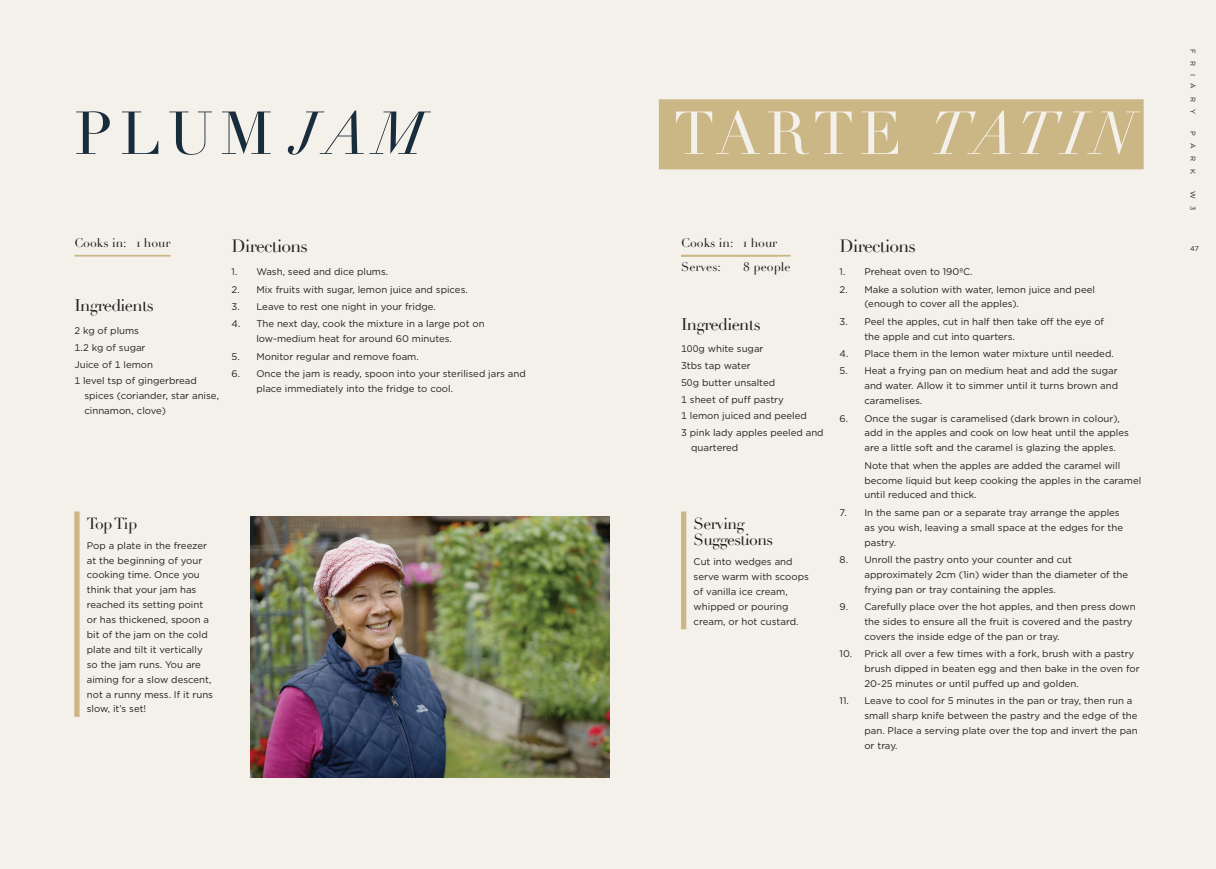
<style>
.page{position:relative;width:1216px;height:869px;background:#fff}
.page>*{position:absolute;margin:0;border:0;box-sizing:border-box;transform-origin:0 0}
.t1{font:59.5px "Didot";letter-spacing:.085em;color:#f4f0ea}
.t2{font:59.5px "Didot";color:#182c3b}
.t3{font:17.5px "Didot";letter-spacing:-.04em;color:#231f20}
.t4{font:16.62px "Didot";letter-spacing:-.04em;color:#231f20}
.t5{font:15.75px/16.6px "Didot";letter-spacing:-.04em;color:#231f20}
.t6{font:12.25px/23.4px "Didot";color:#231f20}
.t7{font:9.62px/14.9px "Gotham";color:#231f20}
.t8{font:7px "Gotham";letter-spacing:1.08em;color:#231f20}
.s1{font-style:italic}
</style>
<div class="page">
<div style="left:658px;top:0;width:557px;height:868px;background:#f4f0ea"></div>
<div style="left:0;top:0;width:658px;height:868px;background:#f4f0ea"></div>
<div style="left:659px;top:99px;width:484px;height:70px;background:#cbb686"></div>
<div style="left:681px;top:511px;width:5px;height:118px;background:#cbb686"></div>
<div style="left:74px;top:511px;width:6px;height:205px;background:#cbb686"></div>
<hr style="left:681px;top:255px;width:109px;height:1px;background:#cbb686">
<hr style="left:74px;top:255px;width:96px;height:1px;background:#cbb686">
<img style="left:251px;top:516px;width:358px;height:260px">
<h1 class="t2" style="left:74px;top:97px;width:353px">PLUM <span class="s1">JAM</span></h1>
<p class="t6" style="left:74px;top:232px;width:98px">Cooks in: 1 hour</p>
<h3 class="t4" style="left:74px;top:295px;width:81px">Ingredients</h3>
<p class="t7" style="left:74px;top:322px;width:124px;line-height:16.7px">2 kg of plums<br>1.2 kg of sugar<br>Juice of 1 lemon<br>1 level tsp of gingerbread</p>
<p class="t7" style="left:84px;top:388px;width:136px">spices (coriander, star anise, cinnamon, clove)</p>
<h2 class="t3" style="left:231px;top:236px;width:78px">Directions</h2>
<p class="t7" style="left:231px;top:264px;width:158px">1. Wash, seed and dice plums.</p>
<p class="t7" style="left:231px;top:281px;width:238px">2. Mix fruits with sugar, lemon juice and spices.</p>
<p class="t7" style="left:231px;top:299px;width:206px">3. Leave to rest one night in your fridge.</p>
<p class="t7" style="left:256px;top:316px;width:230px;text-indent:-25px">4. The next day, cook the mixture in a large pot on low-medium heat for around 60 minutes.</p>
<p class="t7" style="left:231px;top:348px;width:189px">5. Monitor regular and remove foam.</p>
<p class="t7" style="left:256px;top:365px;width:271px;text-indent:-25px">6. Once the jam is ready, spoon into your sterilised jars and place immediately into the fridge to cool.</p>
<h3 class="t5" style="left:87px;top:515px;width:52px">Top Tip</h3>
<p class="t7" style="left:87px;top:537px;width:128px">Pop a plate in the freezer at the beginning of your cooking time. Once you think that your jam has reached its setting point or has thickened, spoon a bit of the jam on the cold plate and tilt it vertically so the jam runs. You are aiming for a slow descent, not a runny mess. If it runs slow, it’s set!</p>
<h1 class="t1" style="left:673px;top:97px;width:462px">TARTE <span class="s1">TATIN</span></h1>
<p class="t6" style="left:681px;top:232px;width:98px">Cooks in: 1 hour<br>Serves:</p>
<p class="t6" style="left:743px;top:255px;width:49px">8 people</p>
<h3 class="t4" style="left:681px;top:314px;width:81px">Ingredients</h3>
<p class="t7" style="left:681px;top:340px;width:144px;line-height:16.7px">100g white sugar<br>3tbs tap water<br>50g butter unsalted<br>1 sheet of puff pastry<br>1 lemon juiced and peeled<br>3 pink lady apples peeled and</p>
<p class="t7" style="left:691px;top:440px;width:49px">quartered</p>
<h3 class="t5" style="left:693px;top:515px;width:81px">Serving<br>Suggestions</h3>
<p class="t7" style="left:693px;top:554px;width:117px">Cut into wedges and serve warm with scoops of vanilla ice cream, whipped or pouring cream, or hot custard.</p>
<h2 class="t3" style="left:839px;top:236px;width:78px">Directions</h2>
<p class="t7" style="left:839px;top:264px;width:134px">1. Preheat oven to 190ºC.</p>
<p class="t7" style="left:864px;top:281px;width:232px;text-indent:-25px">2. Make a solution with water, lemon juice and peel (enough to cover all the apples).</p>
<p class="t7" style="left:864px;top:313px;width:241px;text-indent:-25px">3. Peel the apples, cut in half then take off the eye of the apple and cut into quarters.</p>
<p class="t7" style="left:839px;top:346px;width:276px">4. Place them in the lemon water mixture until needed.</p>
<p class="t7" style="left:864px;top:363px;width:255px;text-align:justify;text-indent:-25px">5. Heat a frying pan on medium heat and add the sugar and water. Allow it to simmer until it turns brown and caramelises.</p>
<p class="t7" style="left:864px;top:410px;width:266px;text-indent:-25px">6. Once the sugar is caramelised (dark brown in colour), add in the apples and cook on low heat until the apples are a little soft and the caramel is glazing the apples.</p>
<p class="t7" style="left:864px;top:457px;width:278px">Note that when the apples are added the caramel will become liquid but keep cooking the apples in the caramel until reduced and thick.</p>
<p class="t7" style="left:864px;top:504px;width:260px;text-indent:-25px">7. In the same pan or a separate tray arrange the apples as you wish, leaving a small space at the edges for the pastry.</p>
<p class="t7" style="left:864px;top:551px;width:265px;text-indent:-25px">8. Unroll the pastry onto your counter and cut approximately 2cm (1in) wider than the diameter of the frying pan or tray containing the apples.</p>
<p class="t7" style="left:864px;top:598px;width:273px;text-indent:-25px">9. Carefully place over the hot apples, and then press down the sides to ensure all the fruit is covered and the pastry covers the inside edge of the pan or tray.</p>
<p class="t7" style="left:864px;top:646px;width:277px;text-indent:-25px">10. Prick all over a few times with a fork, brush with a pastry brush dipped in beaten egg and then bake in the oven for<br>20-25 minutes or until puffed up and golden.</p>
<p class="t7" style="left:864px;top:693px;width:275px;text-indent:-25px">11. Leave to cool for 5 minutes in the pan or tray, then run a small sharp knife between the pastry and the edge of the pan. Place a serving plate over the top and invert the pan or tray.</p>
<p class="t8" style="left:1197px;top:49px;width:66px;rotate:90deg">FRIARY</p>
<p class="t8" style="left:1197px;top:131px;width:44px;rotate:90deg">PARK</p>
<p class="t8" style="left:1197px;top:191px;width:21px;rotate:90deg">W 3</p>
<p class="t8" style="left:1189px;top:244px;width:10px">47</p>
</div>
